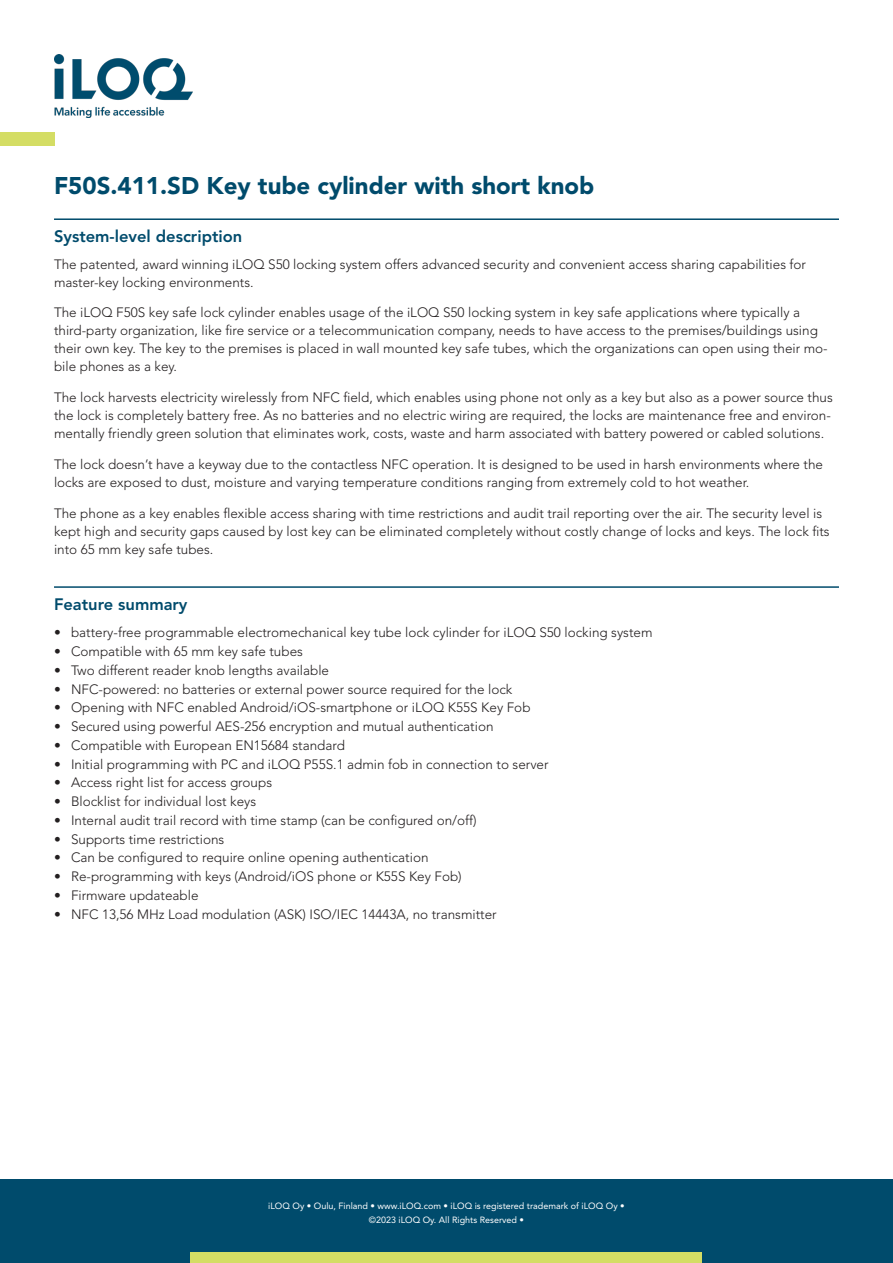
<style>
.page{position:relative;width:893px;height:1263px;background:#fff}
.page>*{position:absolute;margin:0;border:0;box-sizing:border-box;transform-origin:0 0}
.Tuotenimi{font:900 24px "Avenir LT Std";color:#004b6c}
.Otsikko{font:800 16.5px "Avenir LT Std";color:#004b6c}
.en_US{font:300 13.5px/18px "Avenir LT Std";color:#231f20}
.t1{font:9px/13.5px "Avenir LT Std";color:#fff;text-align:center}
</style>
<div class="page">
<div style="left:0;top:1179px;width:893px;height:84px;background:#004b6c"></div>
<div style="left:191px;top:1252px;width:511px;height:11px;background:#d4dd64"></div>
<img style="left:54px;top:54px;width:139px;height:64px">
<div style="left:0;top:133px;width:54px;height:13px;background:#d4dd64"></div>
<hr style="left:54px;top:218px;width:785px;height:2px;background:#004b6c">
<hr style="left:54px;top:586px;width:785px;height:2px;background:#004b6c">
<p class="Tuotenimi" style="left:54px;top:171px;width:542px">F50S.411.SD Key tube cylinder with short knob</p>
<p class="Otsikko" style="left:54px;top:227px;width:190px">System-level description</p>
<p class="en_US" style="left:54px;top:255px;width:754px">The patented, award winning iLOQ S50 locking system offers advanced security and convenient access sharing capabilities for master-key locking environments.</p>
<p class="en_US" style="left:54px;top:304px;width:775px">The iLOQ F50S key safe lock cylinder enables usage of the iLOQ S50 locking system in key safe applications where typically a third-party organization, like fire service or a telecommunication company, needs to have access to the premises/buildings using their own key. The key to the premises is placed in wall mounted key safe tubes, which the organizations can open using their mo&shy;bile phones as a key.</p>
<p class="en_US" style="left:54px;top:389px;width:780px">The lock harvests electricity wirelessly from NFC field, which enables using phone not only as a key but also as a power source thus the lock is completely battery free. As no batteries and no electric wiring are required, the locks are maintenance free and environ&shy;mentally friendly green solution that eliminates work, costs, waste and harm associated with battery powered or cabled solutions.</p>
<p class="en_US" style="left:54px;top:455px;width:771px">The lock doesn’t have a keyway due to the contactless NFC operation. It is designed to be used in harsh environments where the locks are exposed to dust, moisture and varying temperature conditions ranging from extremely cold to hot weather.</p>
<p class="en_US" style="left:54px;top:504px;width:777px">The phone as a key enables flexible access sharing with time restrictions and audit trail reporting over the air. The security level is kept high and security gaps caused by lost key can be eliminated completely without costly change of locks and keys. The lock fits into 65 mm key safe tubes.</p>
<p class="Otsikko" style="left:54px;top:594px;width:135px">Feature summary</p>
<p class="en_US" style="left:54px;top:624px;width:600px">• battery-free programmable electromechanical key tube lock cylinder for iLOQ S50 locking system</p>
<p class="en_US" style="left:54px;top:642px;width:250px">• Compatible with 65 mm key safe tubes</p>
<p class="en_US" style="left:54px;top:661px;width:277px">• Two different reader knob lengths available</p>
<p class="en_US" style="left:54px;top:680px;width:460px">• NFC-powered: no batteries or external power source required for the lock</p>
<p class="en_US" style="left:54px;top:699px;width:478px">• Opening with NFC enabled Android/iOS-smartphone or iLOQ K55S Key Fob</p>
<p class="en_US" style="left:54px;top:717px;width:441px">• Secured using powerful AES-256 encryption and mutual authentication</p>
<p class="en_US" style="left:54px;top:736px;width:292px">• Compatible with European EN15684 standard</p>
<p class="en_US" style="left:54px;top:755px;width:496px">• Initial programming with PC and iLOQ P55S.1 admin fob in connection to server</p>
<p class="en_US" style="left:54px;top:774px;width:220px">• Access right list for access groups</p>
<p class="en_US" style="left:54px;top:792px;width:204px">• Blocklist for individual lost keys</p>
<p class="en_US" style="left:54px;top:811px;width:424px">• Internal audit trail record with time stamp (can be configured on/off)</p>
<p class="en_US" style="left:54px;top:830px;width:172px">• Supports time restrictions</p>
<p class="en_US" style="left:54px;top:849px;width:376px">• Can be configured to require online opening authentication</p>
<p class="en_US" style="left:54px;top:867px;width:409px">• Re-programming with keys (Android/iOS phone or K55S Key Fob)</p>
<p class="en_US" style="left:54px;top:886px;width:146px">• Firmware updateable</p>
<p class="en_US" style="left:54px;top:905px;width:444px">• NFC 13,56 MHz Load modulation (ASK) ISO/IEC 14443A, no transmitter</p>
<p class="t1" style="left:268px;top:1199px;width:358px">iLOQ Oy • Oulu, Finland • www.iLOQ.com • iLOQ is registered trademark of iLOQ Oy • ©2023 iLOQ Oy. All Rights Reserved •</p>
</div>
